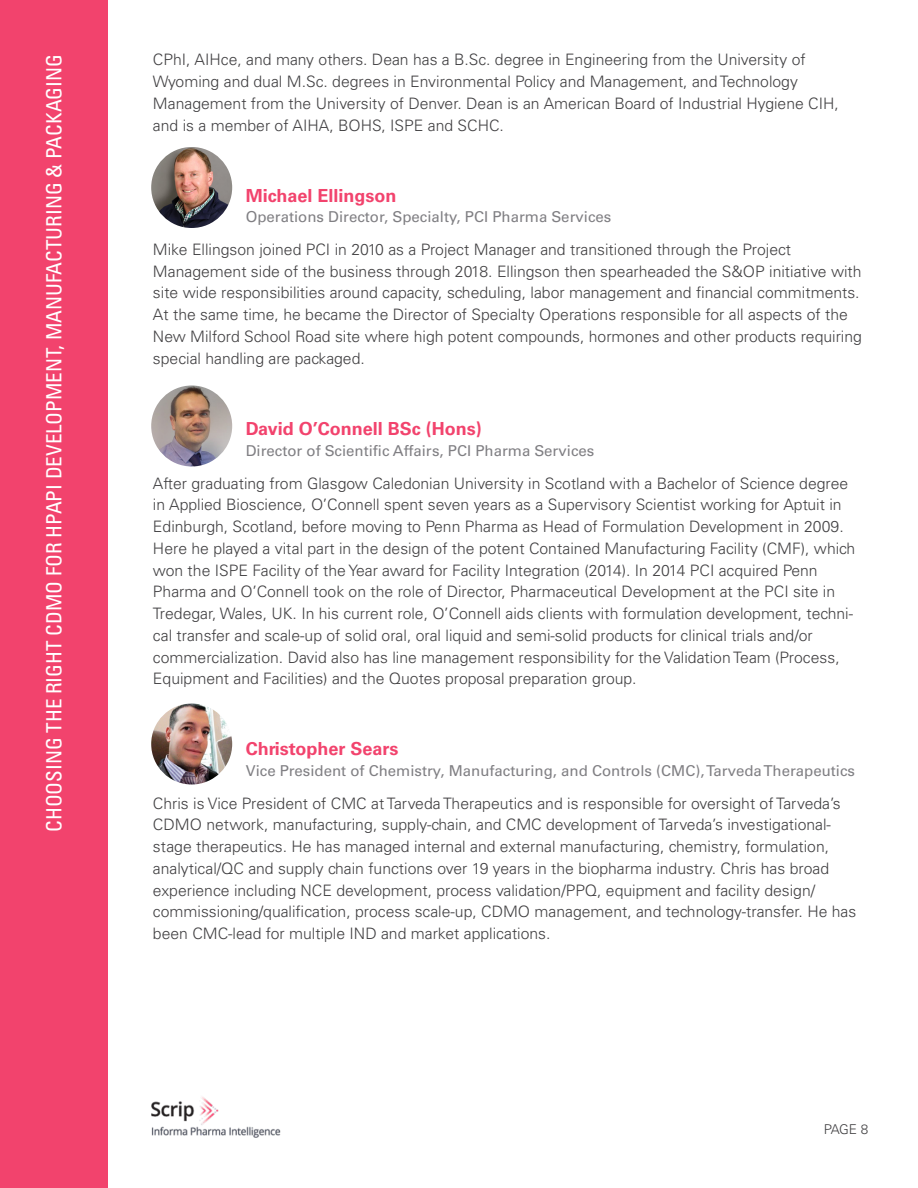
<style>
.page{position:relative;width:918px;height:1188px;background:#fff}
.page>*{position:absolute;margin:0;border:0;box-sizing:border-box;transform-origin:0 0}
.t1{font:condensed 21px "Univers LT Std";color:#fff}
.t2{font:700 18px "Univers LT Std";color:#f2436d}
.t3{font:300 15.75px/21.8px "Univers LT Std";color:#414042}
.t4{font:15px "Univers LT Std";color:#807f83}
.t5{font:300 13.5px "Univers LT Std";color:#414042}
</style>
<div class="page">
<div style="left:0;top:0;width:108px;height:1188px;background:#f2436d"></div>
<img style="left:151px;top:1097px;width:130px;height:41px">
<img style="left:151px;top:704px;width:81px;height:80px;border-radius:40px">
<img style="left:151px;top:386px;width:81px;height:80px;border-radius:40px">
<img style="left:151px;top:147px;width:81px;height:81px;border-radius:40px">
<h1 class="t1" style="left:41px;top:832px;width:779px;rotate:-90deg">CHOOSING THE RIGHT CDMO FOR HPAPI DEVELOPMENT, MANUFACTURING &amp; PACKAGING</h1>
<p class="t3" style="left:153px;top:49px;width:687px">CPhI, AIHce, and many others. Dean has a B.Sc. degree in Engineering from the University of Wyoming and dual M.Sc. degrees in Environmental Policy and Management, and Technology Management from the University of Denver. Dean is an American Board of Industrial Hygiene CIH, and is a member of AIHA, BOHS, ISPE and SCHC.</p>
<p class="t2" style="left:246px;top:185px;width:152px">Michael Ellingson</p>
<p class="t4" style="left:246px;top:208px;width:367px">Operations Director, Specialty, PCI Pharma Services</p>
<p class="t3" style="left:153px;top:238px;width:711px">Mike Ellingson joined PCI in 2010 as a Project Manager and transitioned through the Project Management side of the business through 2018. Ellingson then spearheaded the S&amp;OP initiative with site wide responsibilities around capacity, scheduling, labor management and financial commitments.<br>At the same time, he became the Director of Specialty Operations responsible for all aspects of the New Milford School Road site where high potent compounds, hormones and other products requiring special handling are packaged.</p>
<p class="t2" style="left:246px;top:418px;width:238px">David O’Connell BSc (Hons)</p>
<p class="t4" style="left:246px;top:442px;width:350px">Director of Scientific Affairs, PCI Pharma Services</p>
<p class="t3" style="left:153px;top:472px;width:704px">After graduating from Glasgow Caledonian University in Scotland with a Bachelor of Science degree in Applied Bioscience, O’Connell spent seven years as a Supervisory Scientist working for Aptuit in Edinburgh, Scotland, before moving to Penn Pharma as Head of Formulation Development in 2009.<br>Here he played a vital part in the design of the potent Contained Manufacturing Facility (CMF), which won the ISPE Facility of the Year award for Facility Integration (2014). In 2014 PCI acquired Penn Pharma and O’Connell took on the role of Director, Pharmaceutical Development at the PCI site in Tredegar, Wales, UK. In his current role, O’Connell aids clients with formulation development, techni&shy;cal transfer and scale-up of solid oral, oral liquid and semi-solid products for clinical trials and/or commercialization. David also has line management responsibility for the Validation Team (Process, Equipment and Facilities) and the Quotes proposal preparation group.</p>
<p class="t2" style="left:246px;top:738px;width:154px">Christopher Sears</p>
<p class="t4" style="left:246px;top:762px;width:611px">Vice President of Chemistry, Manufacturing, and Controls (CMC), Tarveda Therapeutics</p>
<p class="t3" style="left:153px;top:792px;width:705px">Chris is Vice President of CMC at Tarveda Therapeutics and is responsible for oversight of Tarveda’s CDMO network, manufacturing, supply-chain, and CMC development of Tarveda’s investigational&shy;stage therapeutics. He has managed internal and external manufacturing, chemistry, formulation, analytical/QC and supply chain functions over 19 years in the biopharma industry. Chris has broad experience including NCE development, process validation/PPQ, equipment and facility design/ commissioning/qualification, process scale-up, CDMO management, and technology-transfer. He has been CMC-lead for multiple IND and market applications.</p>
<p class="t5" style="left:824px;top:1121px;width:46px">PAGE 8</p>
</div>
